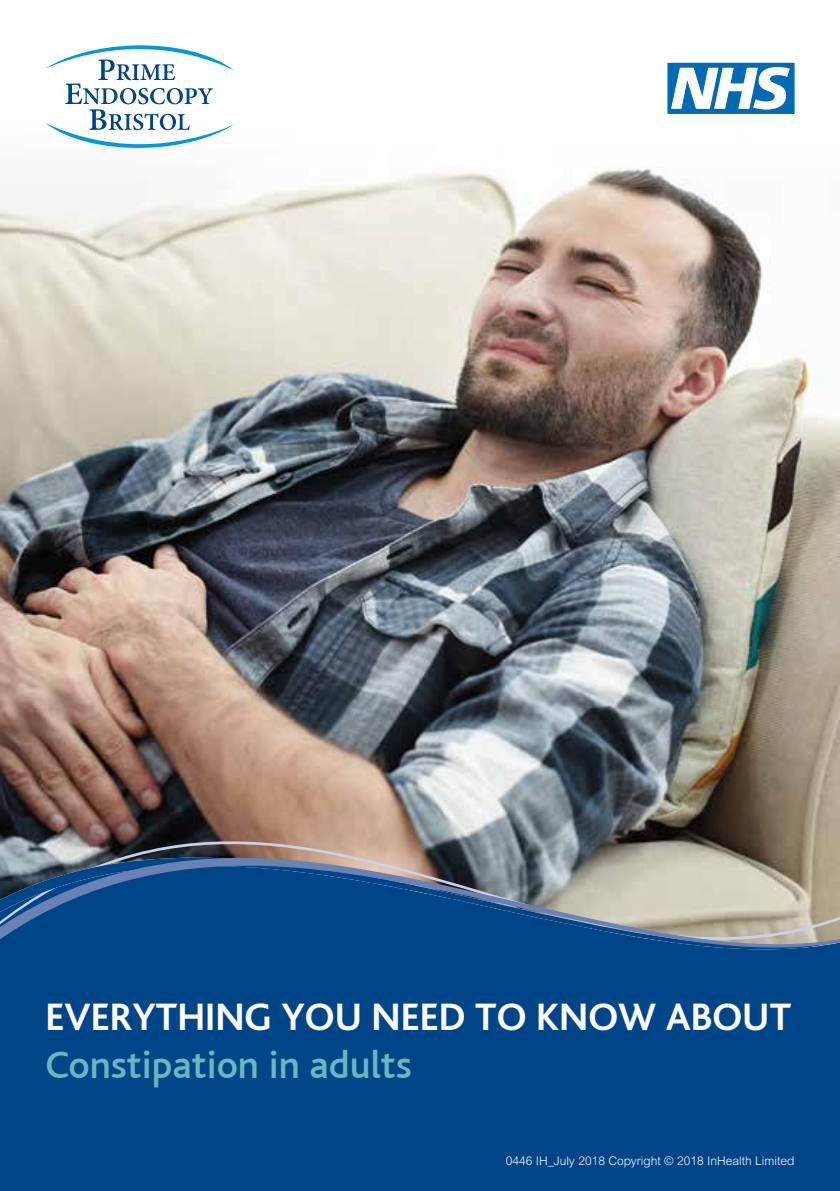
<style>
.page{position:relative;width:840px;height:1191px;background:#fff}
.page>*{position:absolute;margin:0;border:0;box-sizing:border-box;transform-origin:0 0}
.t1{font:700 40px "Bliss";color:#fff}
.t2{font:500 40px "Bliss";color:#6ab6c1}
.t3{font:300 12px "Arial";color:#fff}
</style>
<div class="page">
<img style="left:0;top:168px;width:839px;height:664px">
<div style="left:0;top:965px;width:839px;height:226px;background:#004587"></div>
<img style="left:0;top:832px;width:839px;height:23px">
<svg style="left:0;top:855px;width:839px;height:110px;background:#436b90"></svg>
<svg style="left:667px;top:63px;width:127px;height:51px"></svg>
<svg style="left:45px;top:45px;width:188px;height:103px"></svg>
<h1 class="t1" style="left:45px;top:996px;width:747px">EVERYTHING YOU NEED TO KNOW ABOUT</h1>
<h1 class="t2" style="left:45px;top:1044px;width:368px">Constipation in adults</h1>
<p class="t3" style="left:505px;top:1154px;width:290px">0446 IH_July 2018 Copyright © 2018 InHealth Limited</p>
</div>
